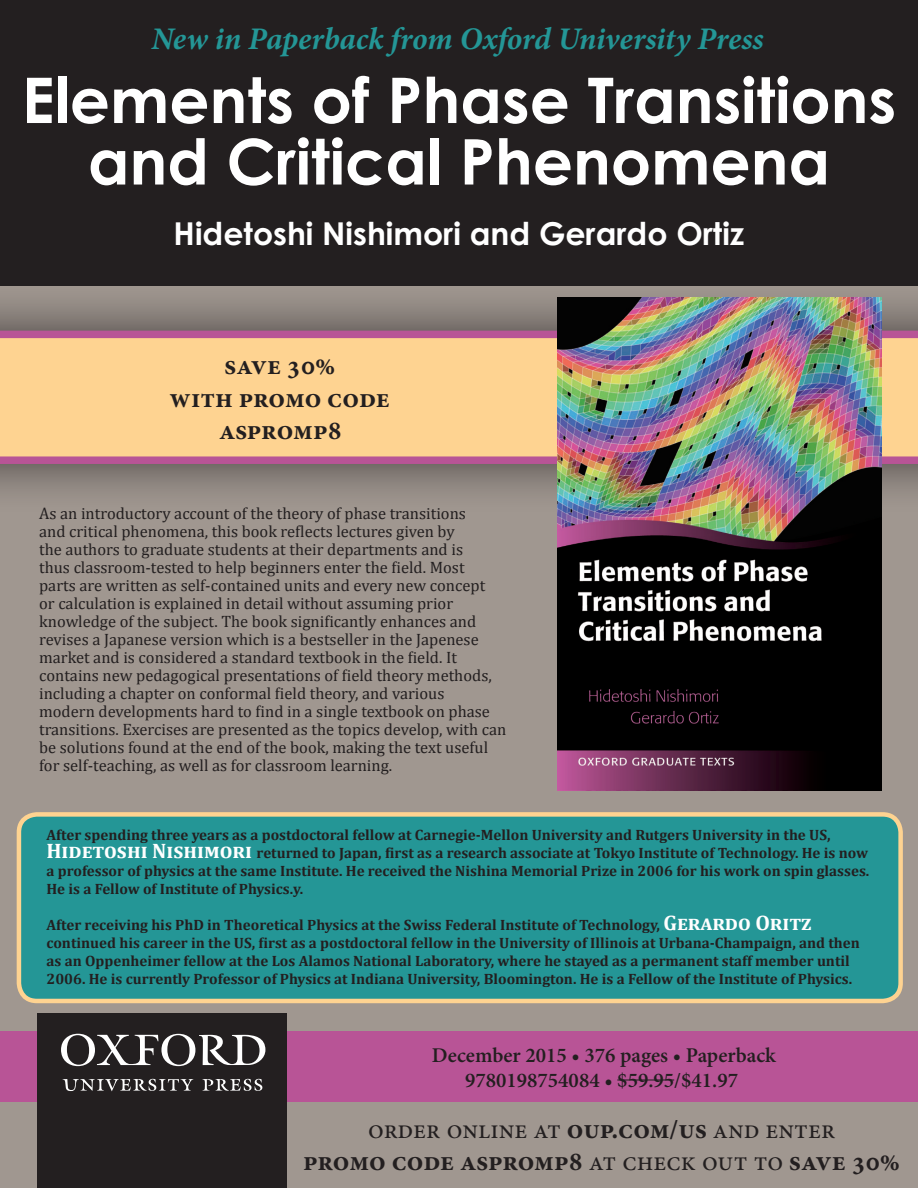
<style>
.page{position:relative;width:918px;height:1188px;background:#fff}
.page>*{position:absolute;margin:0;border:0;box-sizing:border-box;transform-origin:0 0}
.t1{font:72px "OUP1";color:#fff}
.t2{font:700 63px/61.5px "Century Gothic";color:#fff;text-align:center}
.t3{font:italic 700 31.5px "Minion Pro";letter-spacing:-.005em;color:#249696}
.t4{font:700 31.5px "Century Gothic";color:#fff}
.t5{font:700 27px "Minion Pro";letter-spacing:-.005em;color:#231f20}
.t6{font:27px "Minion Pro";color:#231f20}
.t7{font:600 21px "Minion Pro";color:#231f20}
.t8{font:16.5px/18px "Cambria";color:#231f20}
.t9{font:700 15px/18px "Cambria";color:#231f20}
.s1{font-size:21px;color:#fff}
.s2{font-weight:700}
.s3{font-weight:400}
</style>
<div class="page">
<div style="left:0;top:514px;width:918px;height:674px;background:#a09790"></div>
<div style="left:0;top:1031px;width:918px;height:71px;background:#b85496"></div>
<div style="left:0;top:0;width:918px;height:285px;background:#231f20"></div>
<div style="left:19px;top:814px;width:882px;height:187px;background:#249696;border-radius:18px"></div>
<div style="left:17px;top:812px;width:886px;height:191px;border:4px solid #fed391;border-radius:18px"></div>
<div style="left:38px;top:1014px;width:249px;height:174px;background:#231f20"></div>
<div style="left:0;top:280px;width:918px;height:234px;background:#231f20;opacity:.75"></div>
<svg style="left:0;top:331px;width:918px;height:133px;background:#f6c591"></svg>
<hr style="left:617px;top:1079px;width:57px;height:2px;background:#231f20">
<img style="left:557px;top:297px;width:325px;height:494px">
<p class="t3" style="left:151px;top:16px;width:614px">New in Paperback from Oxford University Press</p>
<p class="t2" style="left:22px;top:71px;width:876px">Elements of Phase Transitions and Critical Phenomena</p>
<p class="t4" style="left:174px;top:215px;width:572px">Hidetoshi Nishimori and Gerardo Ortiz</p>
<p class="t5" style="left:224px;top:347px;width:113px">save 30%</p>
<p class="t5" style="left:170px;top:379px;width:222px">with promo code</p>
<p class="t5" style="left:219px;top:411px;width:124px">aspromp8</p>
<p class="t8" style="left:39px;top:504px;width:469px">As an introductory account of the theory of phase transitions<br>and critical phenomena, this book reflects lectures given by<br>the authors to graduate students at their departments and is<br>thus classroom-tested to help beginners enter the field. Most<br>parts are written as self-contained units and every new concept<br>or calculation is explained in detail without assuming prior knowledge of the subject. The book significantly enhances and revises a Japanese version which is a bestseller in the Japenese market and is considered a standard textbook in the field. It contains new pedagogical presentations of field theory methods, including a chapter on conformal field theory, and various<br>modern developments hard to find in a single textbook on phase transitions. Exercises are presented as the topics develop, with can be solutions found at the end of the book, making the text useful for self-teaching, as well as for classroom learning.</p>
<p class="t9" style="left:46px;top:825px;width:824px">After spending three years as a postdoctoral fellow at Carnegie-Mellon University and Rutgers University in the US, <span class="s1">Hidetoshi Nishimori</span> returned to Japan, first as a research associate at Tokyo Institute of Technology. He is now a professor of physics at the same Institute. He received the Nishina Memorial Prize in 2006 for his work on spin glasses.<br>He is a Fellow of Institute of Physics.y.</p>
<p class="t9" style="left:46px;top:915px;width:815px">After receiving his PhD in Theoretical Physics at the Swiss Federal Institute of Technology, <span class="s1">Gerardo Oritz </span>continued his career in the US, first as a postdoctoral fellow in the University of Illinois at Urbana-Champaign, and then as an Oppenheimer fellow at the Los Alamos National Laboratory, where he stayed as a permanent staff member until 2006. He is currently Professor of Physics at Indiana University, Bloomington. He is a Fellow of the Institute of Physics.</p>
<p class="t1" style="left:61px;top:1024px;width:206px">1</p>
<p class="t7" style="left:432px;top:1041px;width:345px">December 2015 • 376 pages • Paperback</p>
<p class="t7" style="left:465px;top:1066px;width:274px">9780198754084 • $59.95/$41.97</p>
<p class="t6" style="left:368px;top:1111px;width:469px">order online at <span class="s2">oup.com/us</span> and enter</p>
<p class="t5" style="left:303px;top:1143px;width:598px">promo code aspromp8 <span class="s3">at check out to</span> save 30%</p>
</div>
